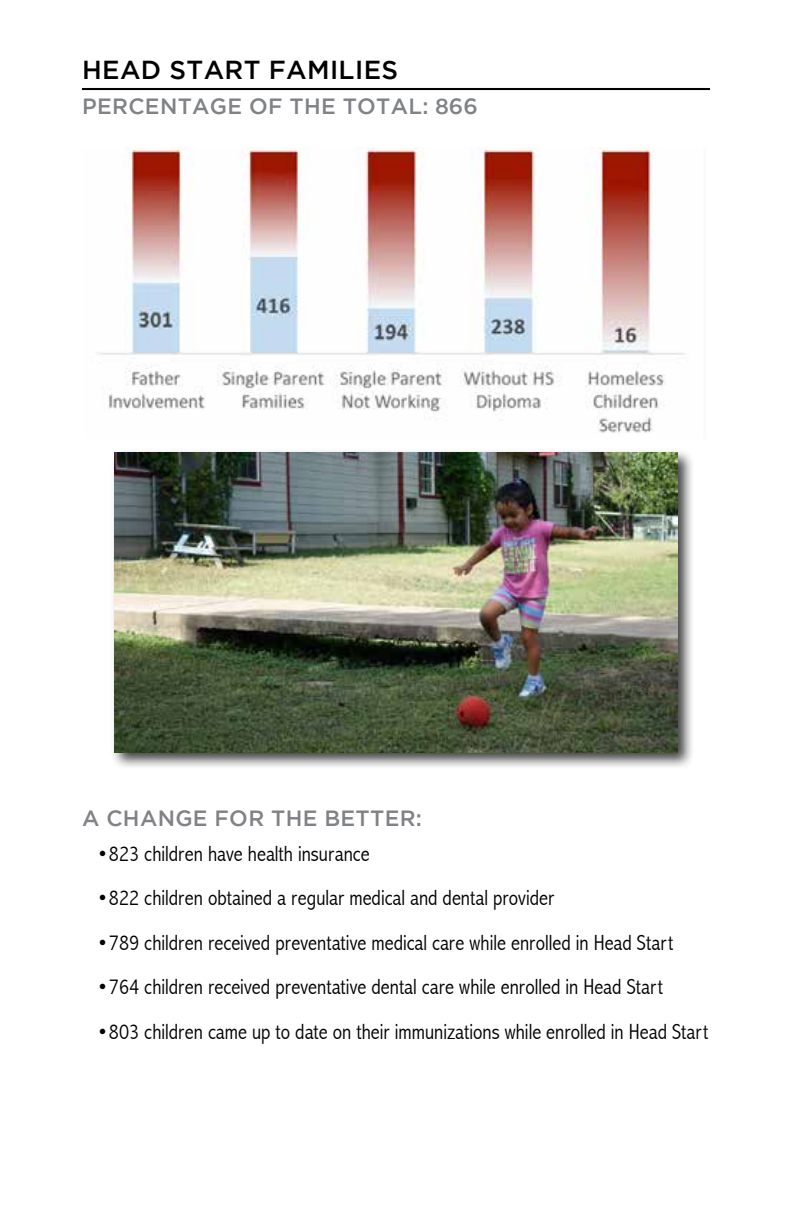
<style>
.page{position:relative;width:792px;height:1224px;background:#fff}
.page>*{position:absolute;margin:0;border:0;box-sizing:border-box;transform-origin:0 0}
.t1{font:500 26px "Gotham";letter-spacing:.015em;color:#000}
.t2{font:300 condensed 22px "Abadi";color:#000}
.t3{font:500 22px "Gotham";letter-spacing:.015em;color:#808285}
</style>
<div class="page">
<hr style="left:82px;top:88px;width:628px;height:2px;background:#000">
<img style="left:98px;top:148px;width:587px;height:285px">
<div style="left:110px;top:448px;width:585px;height:322px;background:#000;opacity:.75"></div>
<img style="left:114px;top:453px;width:564px;height:300px">
<p class="t1" style="left:82px;top:55px;width:317px">HEAD START FAMILIES</p>
<p class="t3" style="left:82px;top:94px;width:397px">PERCENTAGE OF THE TOTAL: 866</p>
<p class="t3" style="left:82px;top:805px;width:341px">A CHANGE FOR THE BETTER:</p>
<p class="t2" style="left:97px;top:841px;width:274px">•823 children have health insurance</p>
<p class="t2" style="left:97px;top:885px;width:459px">•822 children obtained a regular medical and dental provider</p>
<p class="t2" style="left:97px;top:930px;width:578px">•789 children received preventative medical care while enrolled in Head Start</p>
<p class="t2" style="left:97px;top:974px;width:568px">•764 children received preventative dental care while enrolled in Head Start</p>
<p class="t2" style="left:97px;top:1019px;width:613px">•803 children came up to date on their immunizations while enrolled in Head Start</p>
</div>
